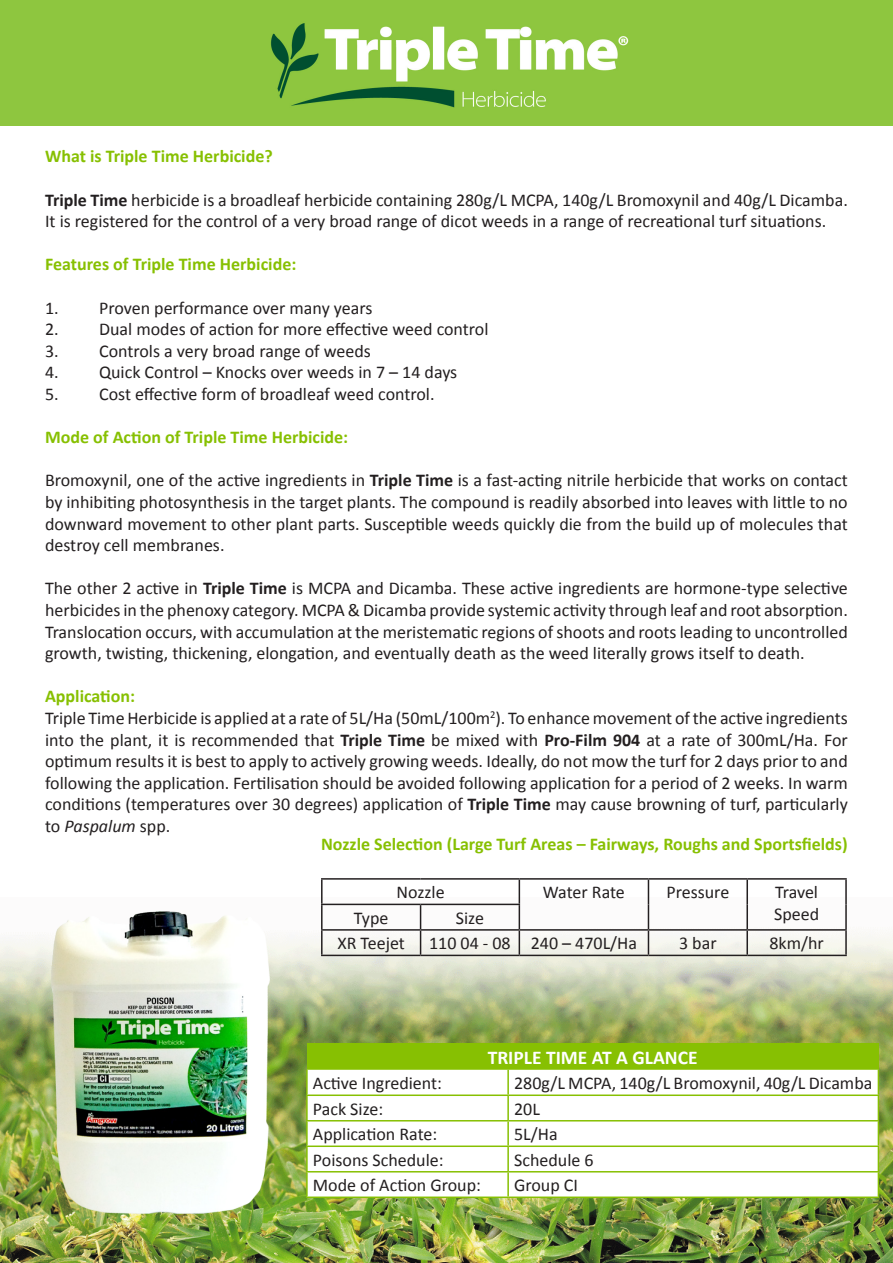
<style>
.page{position:relative;width:893px;height:1263px;background:#fff}
.page>*{position:absolute;margin:0;border:0;box-sizing:border-box;transform-origin:0 0}
.t1{font:700 19.5px "Calibri";color:#fff}
.t2{font:18px/21.6px "Calibri";color:#231f20;text-align:justify}
.t3{font:700 18px "Calibri";color:#87c002}
.s1{font-weight:700}
.s2{font-style:italic}
</style>
<div class="page">
<img style="left:0;top:897px;width:893px;height:366px">
<div style="left:307px;top:1043px;width:571px;height:27px;background:#87c002"></div>
<svg style="left:308px;top:1070px;width:570px;height:126px"></svg>
<hr style="left:306px;top:1070px;width:2px;height:24px;background:#87c002">
<hr style="left:507px;top:1070px;width:2px;height:24px;background:#87c002">
<hr style="left:306px;top:1094px;width:202px;height:2px;background:#87c002">
<hr style="left:306px;top:1096px;width:2px;height:24px;background:#87c002">
<hr style="left:508px;top:1094px;width:371px;height:2px;background:#87c002">
<hr style="left:507px;top:1096px;width:2px;height:24px;background:#87c002">
<hr style="left:306px;top:1120px;width:202px;height:1px;background:#87c002">
<hr style="left:306px;top:1121px;width:2px;height:24px;background:#87c002">
<hr style="left:508px;top:1120px;width:371px;height:1px;background:#87c002">
<hr style="left:507px;top:1121px;width:2px;height:24px;background:#87c002">
<hr style="left:306px;top:1145px;width:202px;height:2px;background:#87c002">
<hr style="left:306px;top:1147px;width:2px;height:24px;background:#87c002">
<hr style="left:508px;top:1145px;width:371px;height:2px;background:#87c002">
<hr style="left:507px;top:1147px;width:2px;height:24px;background:#87c002">
<hr style="left:306px;top:1171px;width:202px;height:1px;background:#87c002">
<hr style="left:306px;top:1172px;width:2px;height:24px;background:#87c002">
<hr style="left:508px;top:1171px;width:371px;height:1px;background:#87c002">
<hr style="left:507px;top:1172px;width:2px;height:24px;background:#87c002">
<svg style="left:878px;top:1070px;width:1px;height:126px"></svg>
<hr style="left:306px;top:1196px;width:202px;height:2px;background:#87c002">
<hr style="left:508px;top:1196px;width:371px;height:2px;background:#87c002">
<div style="left:0;top:0;width:893px;height:125px;background:#8ec63f"></div>
<img style="left:271px;top:23px;width:358px;height:85px">
<img style="left:52px;top:912px;width:217px;height:301px">
<hr style="left:321px;top:878px;width:100px;height:2px;background:#231f20">
<hr style="left:321px;top:880px;width:2px;height:24px;background:#231f20">
<hr style="left:421px;top:878px;width:98px;height:2px;background:#231f20">
<hr style="left:519px;top:878px;width:129px;height:2px;background:#231f20">
<hr style="left:648px;top:878px;width:99px;height:2px;background:#231f20">
<hr style="left:747px;top:878px;width:100px;height:2px;background:#231f20">
<hr style="left:746px;top:880px;width:2px;height:24px;background:#231f20">
<hr style="left:845px;top:880px;width:2px;height:24px;background:#231f20">
<hr style="left:321px;top:904px;width:100px;height:1px;background:#231f20">
<hr style="left:321px;top:905px;width:2px;height:24px;background:#231f20">
<hr style="left:421px;top:904px;width:99px;height:1px;background:#231f20">
<hr style="left:746px;top:904px;width:2px;height:25px;background:#231f20">
<hr style="left:845px;top:904px;width:2px;height:25px;background:#231f20">
<hr style="left:321px;top:929px;width:100px;height:2px;background:#231f20">
<hr style="left:321px;top:931px;width:2px;height:24px;background:#231f20">
<hr style="left:421px;top:929px;width:98px;height:2px;background:#231f20">
<svg style="left:420px;top:905px;width:1px;height:50px"></svg>
<hr style="left:519px;top:929px;width:129px;height:2px;background:#231f20">
<svg style="left:519px;top:880px;width:1px;height:75px"></svg>
<hr style="left:648px;top:929px;width:99px;height:2px;background:#231f20">
<svg style="left:648px;top:880px;width:1px;height:75px"></svg>
<hr style="left:747px;top:929px;width:100px;height:2px;background:#231f20">
<hr style="left:746px;top:931px;width:2px;height:24px;background:#231f20">
<hr style="left:845px;top:931px;width:2px;height:24px;background:#231f20">
<hr style="left:321px;top:955px;width:100px;height:1px;background:#231f20">
<hr style="left:421px;top:955px;width:98px;height:1px;background:#231f20">
<hr style="left:519px;top:955px;width:129px;height:1px;background:#231f20">
<hr style="left:648px;top:955px;width:99px;height:1px;background:#231f20">
<hr style="left:747px;top:955px;width:100px;height:1px;background:#231f20">
<p class="t3" style="left:45px;top:145px;width:229px">What is Triple Time Herbicide?</p>
<p class="t2" style="left:45px;top:189px;width:804px"><span class="s1">Triple Time</span> herbicide is a broadleaf herbicide containing 280g/L MCPA, 140g/L Bromoxynil and 40g/L Dicamba.<br>It is registered for the control of a very broad range of dicot weeds in a range of recreational turf situations.</p>
<p class="t3" style="left:45px;top:253px;width:253px">Features of Triple Time Herbicide:</p>
<p class="t2" style="left:45px;top:297px;width:329px">1. Proven performance over many years</p>
<p class="t2" style="left:45px;top:318px;width:445px">2. Dual modes of action for more effective weed control</p>
<p class="t2" style="left:45px;top:340px;width:327px">3. Controls a very broad range of weeds</p>
<p class="t2" style="left:45px;top:362px;width:414px">4. Quick Control – Knocks over weeds in 7 – 14 days</p>
<p class="t2" style="left:45px;top:383px;width:391px">5. Cost effective form of broadleaf weed control.</p>
<p class="t3" style="left:45px;top:426px;width:305px">Mode of Action of Triple Time Herbicide:</p>
<p class="t2" style="left:45px;top:470px;width:804px">Bromoxynil, one of the active ingredients in <span class="s1">Triple Time</span> is a fast-acting nitrile herbicide that works on contact by inhibiting photosynthesis in the target plants. The compound is readily absorbed into leaves with little to no downward movement to other plant parts. Susceptible weeds quickly die from the build up of molecules that destroy cell membranes.</p>
<p class="t2" style="left:45px;top:578px;width:804px">The other 2 active in <span class="s1">Triple Time</span> is MCPA and Dicamba. These active ingredients are hormone-type selective herbicides in the phenoxy category. MCPA &amp; Dicamba provide systemic activity through leaf and root absorption.<br>Translocation occurs, with accumulation at the meristematic regions of shoots and roots leading to uncontrolled growth, twisting, thickening, elongation, and eventually death as the weed literally grows itself to death.</p>
<p class="t3" style="left:45px;top:685px;width:92px">Application:</p>
<p class="t2" style="left:45px;top:707px;width:804px">Triple Time Herbicide is applied at a rate of 5L/Ha (50mL/100m<sup>2</sup>). To enhance movement of the active ingredients into the plant, it is recommended that <span class="s1">Triple Time</span> be mixed with <span class="s1">Pro-Film 904</span> at a rate of 300mL/Ha. For optimum results it is best to apply to actively growing weeds. Ideally, do not mow the turf for 2 days prior to and following the application. Fertilisation should be avoided following application for a period of 2 weeks. In warm conditions (temperatures over 30 degrees) application of <span class="s1">Triple Time</span> may cause browning of turf, particularly to <span class="s2">Paspalum</span> spp.</p>
<p class="t3" style="left:321px;top:833px;width:528px">Nozzle Selection (Large Turf Areas – Fairways, Roughs and Sportsfields)</p>
<p class="t2" style="left:396px;top:882px;width:50px">Nozzle</p>
<p class="t2" style="left:543px;top:882px;width:84px">Water Rate</p>
<p class="t2" style="left:666px;top:882px;width:64px">Pressure</p>
<p class="t2" style="left:775px;top:882px;width:44px">Travel</p>
<p class="t2" style="left:354px;top:907px;width:36px">Type</p>
<p class="t2" style="left:456px;top:907px;width:30px">Size</p>
<p class="t2" style="left:774px;top:903px;width:47px">Speed</p>
<p class="t2" style="left:337px;top:933px;width:69px">XR Teejet</p>
<p class="t2" style="left:429px;top:933px;width:83px">110 04 - 08</p>
<p class="t2" style="left:531px;top:933px;width:108px">240 – 470L/Ha</p>
<p class="t2" style="left:679px;top:933px;width:39px">3 bar</p>
<p class="t2" style="left:769px;top:933px;width:56px">8km/hr</p>
<p class="t1" style="left:488px;top:1045px;width:211px">TRIPLE TIME AT A GLANCE</p>
<p class="t2" style="left:313px;top:1072px;width:131px">Active Ingredient:</p>
<p class="t2" style="left:514px;top:1072px;width:360px">280g/L MCPA, 140g/L Bromoxynil, 40g/L Dicamba</p>
<p class="t2" style="left:313px;top:1098px;width:72px">Pack Size:</p>
<p class="t2" style="left:514px;top:1098px;width:27px">20L</p>
<p class="t2" style="left:313px;top:1123px;width:126px">Application Rate:</p>
<p class="t2" style="left:514px;top:1123px;width:45px">5L/Ha</p>
<p class="t2" style="left:313px;top:1149px;width:132px">Poisons Schedule:</p>
<p class="t2" style="left:514px;top:1149px;width:81px">Schedule 6</p>
<p class="t2" style="left:313px;top:1174px;width:170px">Mode of Action Group:</p>
<p class="t2" style="left:514px;top:1174px;width:65px">Group CI</p>
</div>
